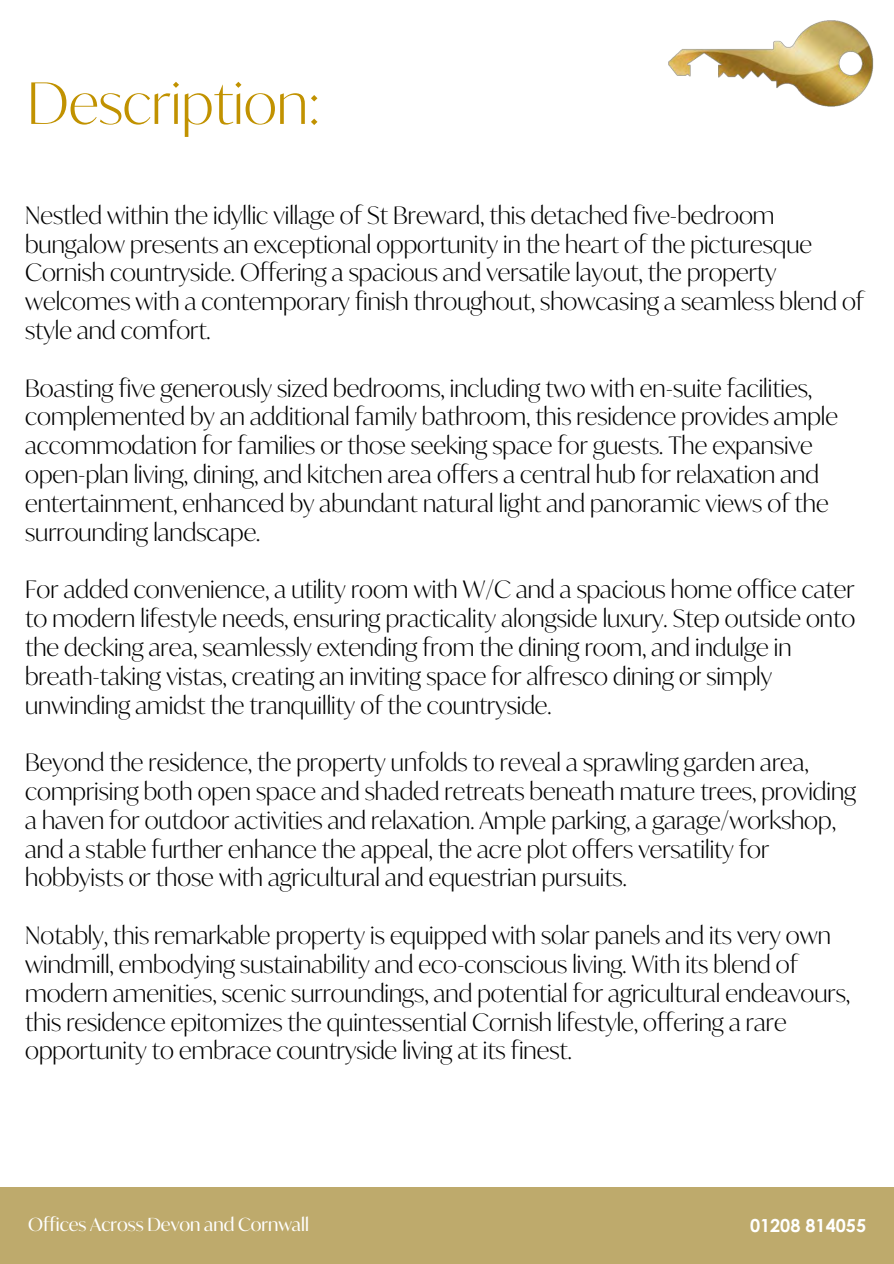
<style>
.page{position:relative;width:894px;height:1264px;background:#fff}
.page>*{position:absolute;margin:0;border:0;box-sizing:border-box;transform-origin:0 0}
.t1{font:300 57px "Ivy Mode";color:#c19200}
.t2{font:300 24px/28.8px "Ivy Mode";color:#000}
.t3{font:18px "Ivy Mode";color:#fff}
.t4{font:700 18px "Century Gothic";color:#fff}
</style>
<div class="page">
<div style="left:0;top:1187px;width:893px;height:76px;background:#beaa6c"></div>
<img style="left:668px;top:20px;width:206px;height:87px">
<h1 class="t1" style="left:27px;top:65px;width:295px">Description:</h1>
<p class="t2" style="left:25px;top:200px;width:840px">Nestled within the idyllic village of St Breward, this detached five-bedroom bungalow presents an exceptional opportunity in the heart of the picturesque Cornish countryside. Offering a spacious and versatile layout, the property welcomes with a contemporary finish throughout, showcasing a seamless blend of style and comfort.</p>
<p class="t2" style="left:25px;top:373px;width:814px">Boasting five generously sized bedrooms, including two with en-suite facilities, complemented by an additional family bathroom, this residence provides ample accommodation for families or those seeking space for guests. The expansive open-plan living, dining, and kitchen area offers a central hub for relaxation and entertainment, enhanced by abundant natural light and panoramic views of the surrounding landscape.</p>
<p class="t2" style="left:25px;top:574px;width:831px">For added convenience, a utility room with W/C and a spacious home office cater to modern lifestyle needs, ensuring practicality alongside luxury. Step outside onto the decking area, seamlessly extending from the dining room, and indulge in breath-taking vistas, creating an inviting space for alfresco dining or simply unwinding amidst the tranquillity of the countryside.</p>
<p class="t2" style="left:25px;top:747px;width:832px">Beyond the residence, the property unfolds to reveal a sprawling garden area, comprising both open space and shaded retreats beneath mature trees, providing a haven for outdoor activities and relaxation. Ample parking, a garage/workshop, and a stable further enhance the appeal, the acre plot offers versatility for hobbyists or those with agricultural and equestrian pursuits.</p>
<p class="t2" style="left:25px;top:920px;width:826px">Notably, this remarkable property is equipped with solar panels and its very own windmill, embodying sustainability and eco-conscious living. With its blend of modern amenities, scenic surroundings, and potential for agricultural endeavours, this residence epitomizes the quintessential Cornish lifestyle, offering a rare opportunity to embrace countryside living at its finest.</p>
<p class="t3" style="left:28px;top:1212px;width:282px">Offices Across Devon and Cornwall</p>
<p class="t4" style="left:749px;top:1211px;width:118px">01208 814055</p>
</div>
